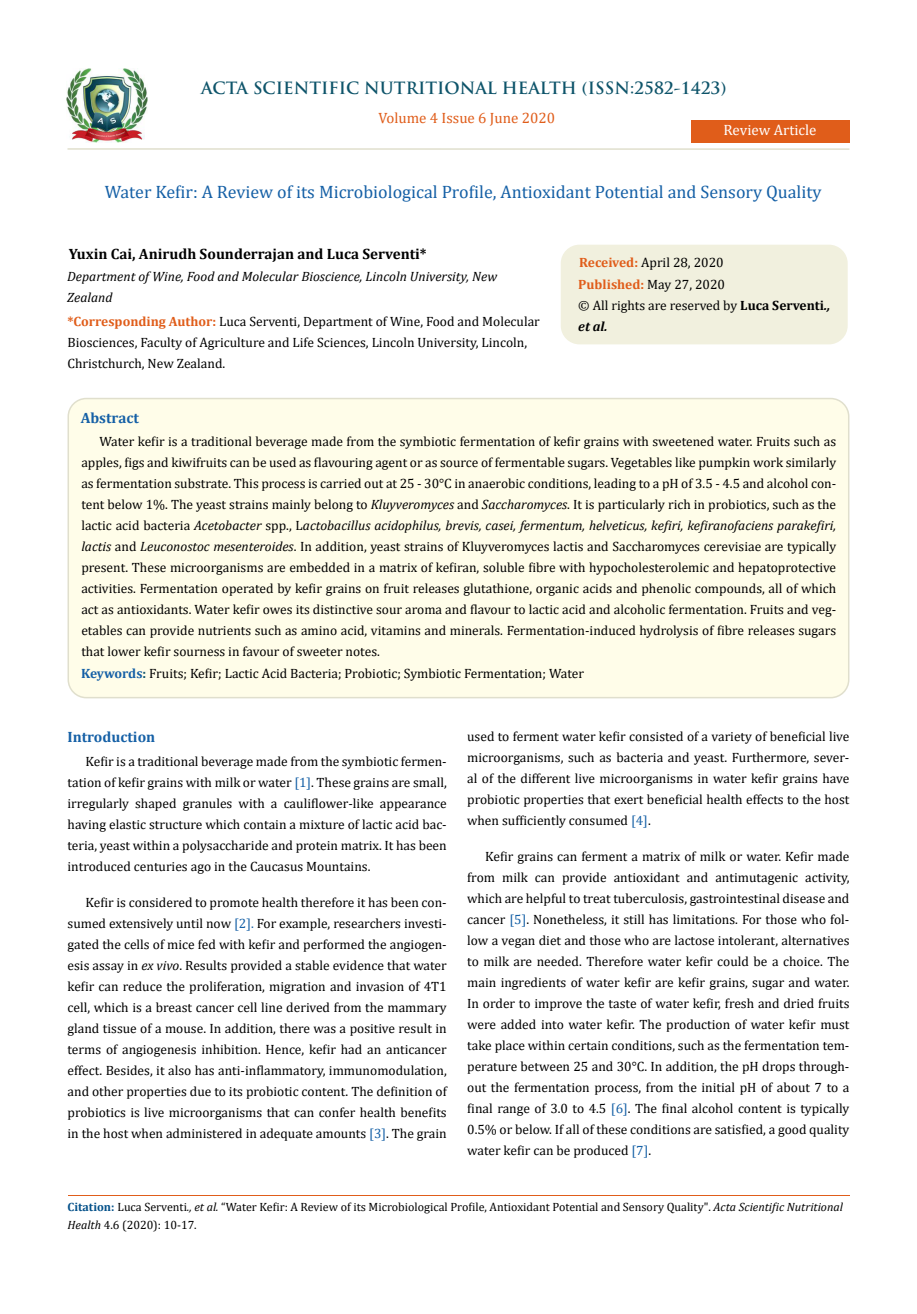
<style>
.page{position:relative;width:917px;height:1314px;background:#fff}
.page>*{position:absolute;margin:0;border:0;box-sizing:border-box;transform-origin:0 0}
.t1{font:18px "Cambria";color:#1560a6}
.t2{font:700 16.5px "Trajan Pro";color:#0e546a}
.t3{font:700 15px "Cambria";color:#000}
.t4{font:15px "Cambria";color:#e05d1a}
.t5{font:700 15px "Cambria";color:#1560a6}
.t6{font:15px "Cambria";color:#fff}
.t7{font:13.5px/21px "Cambria";color:#000;text-align:justify}
.t8{font:italic 13.5px/21px "Cambria";color:#000}
.t9{font:12px/18px "Cambria";color:#000}
.s1{font-weight:700;color:#e05d1a}
.s2{font-weight:700}
.s3{font-weight:700;font-style:italic}
.s4{font-style:italic}
.s5{font-weight:700;color:#1560a6}
.s6{font-weight:700;color:#0e546a}
.s7{color:#1560a6}
.s8{font-weight:700;color:#035089}
</style>
<div class="page">
<img style="left:67px;top:68px;width:80px;height:74px">
<div style="left:690px;top:120px;width:159px;height:22px;background:#e05d1a"></div>
<div style="left:561px;top:245px;width:285px;height:99px;background:#f1f0de;border-radius:18px"></div>
<div style="left:560px;top:245px;width:287px;height:99px;border:2px solid #f1f0de;border-radius:18px"></div>
<div style="left:68px;top:399px;width:780px;height:299px;background:#fffde9;border-radius:18px"></div>
<div style="left:67px;top:398px;width:782px;height:300px;border:2px solid #e0dfcd;border-radius:18px"></div>
<hr style="left:67px;top:148px;width:782px;height:2px;background:#e0dfcd">
<hr style="left:68px;top:1195px;width:781px;height:1px;background:#e05d1a">
<p class="t2" style="left:201px;top:77px;width:527px">ACTA SCIENTIFIC NUTRITIONAL HEALTH (ISSN:2582-1423)</p>
<p class="t4" style="left:378px;top:109px;width:178px">Volume 4 Issue 6 June 2020</p>
<p class="t6" style="left:723px;top:121px;width:94px">Review Article</p>
<h1 class="t1" style="left:105px;top:181px;width:718px">Water Kefir: A Review of its Microbiological Profile, Antioxidant Potential and Sensory Quality</h1>
<p class="t3" style="left:69px;top:244px;width:359px">Yuxin Cai, Anirudh Sounderrajan and Luca Serventi*</p>
<p class="t8" style="left:67px;top:265px;width:431px">Department of Wine, Food and Molecular Bioscience, Lincoln University, New<br>Zealand</p>
<p class="t7" style="left:67px;top:311px;width:474px;text-align:left"><span class="s1">*Corresponding Author:</span> Luca Serventi, Department of Wine, Food and Molecular<br>Biosciences, Faculty of Agriculture and Life Sciences, Lincoln University, Lincoln,<br>Christchurch, New Zealand.</p>
<p class="t5" style="left:81px;top:407px;width:60px">Abstract</p>
<p class="t7" style="left:578px;top:250px;width:148px;line-height:23px"><span class="s1">Received:</span> April 28, 2020<br><span class="s1">Published:</span> May 27, 2020</p>
<p class="t7" style="left:578px;top:295px;width:253px">© All rights are reserved by <span class="s2">Luca Serventi</span><span class="s3">., et al.</span></p>
<p class="t7" style="left:81px;top:431px;width:756px;text-indent:18px">Water kefir is a traditional beverage made from the symbiotic fermentation of kefir grains with sweetened water. Fruits such as apples, figs and kiwifruits can be used as flavouring agent or as source of fermentable sugars. Vegetables like pumpkin work similarly as fermentation substrate. This process is carried out at 25 - 30°C in anaerobic conditions, leading to a pH of 3.5 - 4.5 and alcohol con&shy;tent below 1%. The yeast strains mainly belong to <span class="s4">Kluyveromyces</span> and <span class="s4">Saccharomyces</span>. It is particularly rich in probiotics, such as the lactic acid bacteria <span class="s4">Acetobacter</span> spp., L<span class="s4">actobacillus acidophilus, brevis, casei, fermentum, helveticus, kefiri, kefiranofaciens parakefiri, lactis</span> and <span class="s4">Leuconostoc mesenteroides</span>. In addition, yeast strains of Kluyveromyces lactis and Saccharomyces cerevisiae are typically present. These microorganisms are embedded in a matrix of kefiran, soluble fibre with hypocholesterolemic and hepatoprotective activities. Fermentation operated by kefir grains on fruit releases glutathione, organic acids and phenolic compounds, all of which act as antioxidants. Water kefir owes its distinctive sour aroma and flavour to lactic acid and alcoholic fermentation. Fruits and veg&shy;etables can provide nutrients such as amino acid, vitamins and minerals. Fermentation-induced hydrolysis of fibre releases sugars that lower kefir sourness in favour of sweeter notes.</p>
<p class="t7" style="left:81px;top:663px;width:504px"><span class="s5">Keywords</span><span class="s6">:</span> Fruits; Kefir; Lactic Acid Bacteria; Probiotic; Symbiotic Fermentation; Water</p>
<p class="t5" style="left:67px;top:726px;width:89px">Introduction</p>
<p class="t7" style="left:68px;top:750px;width:381px;text-indent:18px">Kefir is a traditional beverage made from the symbiotic fermen&shy;tation of kefir grains with milk or water <span class="s7">[1]</span>. These grains are small, irregularly shaped granules with a cauliflower-like appearance having elastic structure which contain a mixture of lactic acid bac&shy;teria, yeast within a polysaccharide and protein matrix. It has been introduced centuries ago in the Caucasus Mountains.</p>
<p class="t7" style="left:68px;top:891px;width:381px;text-indent:18px">Kefir is considered to promote health therefore it has been con&shy;sumed extensively until now <span class="s7">[2].</span> For example, researchers investi&shy;gated the cells of mice fed with kefir and performed the angiogen&shy;esis assay in <span class="s4">ex vivo</span>. Results provided a stable evidence that water kefir can reduce the proliferation, migration and invasion of 4T1 cell, which is a breast cancer cell line derived from the mammary gland tissue of a mouse. In addition, there was a positive result in terms of angiogenesis inhibition. Hence, kefir had an anticancer effect. Besides, it also has anti-inflammatory, immunomodulation, and other properties due to its probiotic content. The definition of probiotics is live microorganisms that can confer health benefits in the host when administered in adequate amounts <span class="s7">[3]</span>. The grain</p>
<p class="t7" style="left:467px;top:725px;width:384px">used to ferment water kefir consisted of a variety of beneficial live microorganisms, such as bacteria and yeast. Furthermore, sever&shy;al of the different live microorganisms in water kefir grains have probiotic properties that exert beneficial health effects to the host when sufficiently consumed <span class="s7">[4]</span>.</p>
<p class="t7" style="left:467px;top:845px;width:384px;text-indent:18px">Kefir grains can ferment a matrix of milk or water. Kefir made from milk can provide antioxidant and antimutagenic activity, which are helpful to treat tuberculosis, gastrointestinal disease and cancer <span class="s7">[5]</span>. Nonetheless, it still has limitations. For those who fol&shy;low a vegan diet and those who are lactose intolerant, alternatives to milk are needed. Therefore water kefir could be a choice. The main ingredients of water kefir are kefir grains, sugar and water.<br>In order to improve the taste of water kefir, fresh and dried fruits were added into water kefir. The production of water kefir must take place within certain conditions, such as the fermentation tem&shy;perature between 25 and 30°C. In addition, the pH drops through&shy;out the fermentation process, from the initial pH of about 7 to a final range of 3.0 to 4.5 <span class="s7">[6]</span>. The final alcohol content is typically 0.5% or below. If all of these conditions are satisfied, a good quality water kefir can be produced <span class="s7">[7]</span>.</p>
<p class="t9" style="left:68px;top:1198px;width:777px"><span class="s8">Citation:</span> Luca Serventi<span class="s4">., et al.</span> “Water Kefir: A Review of its Microbiological Profile, Antioxidant Potential and Sensory Quality". <span class="s4">Acta Scientific Nutritional<br>Health</span> 4.6 (2020): 10-17.</p>
</div>
